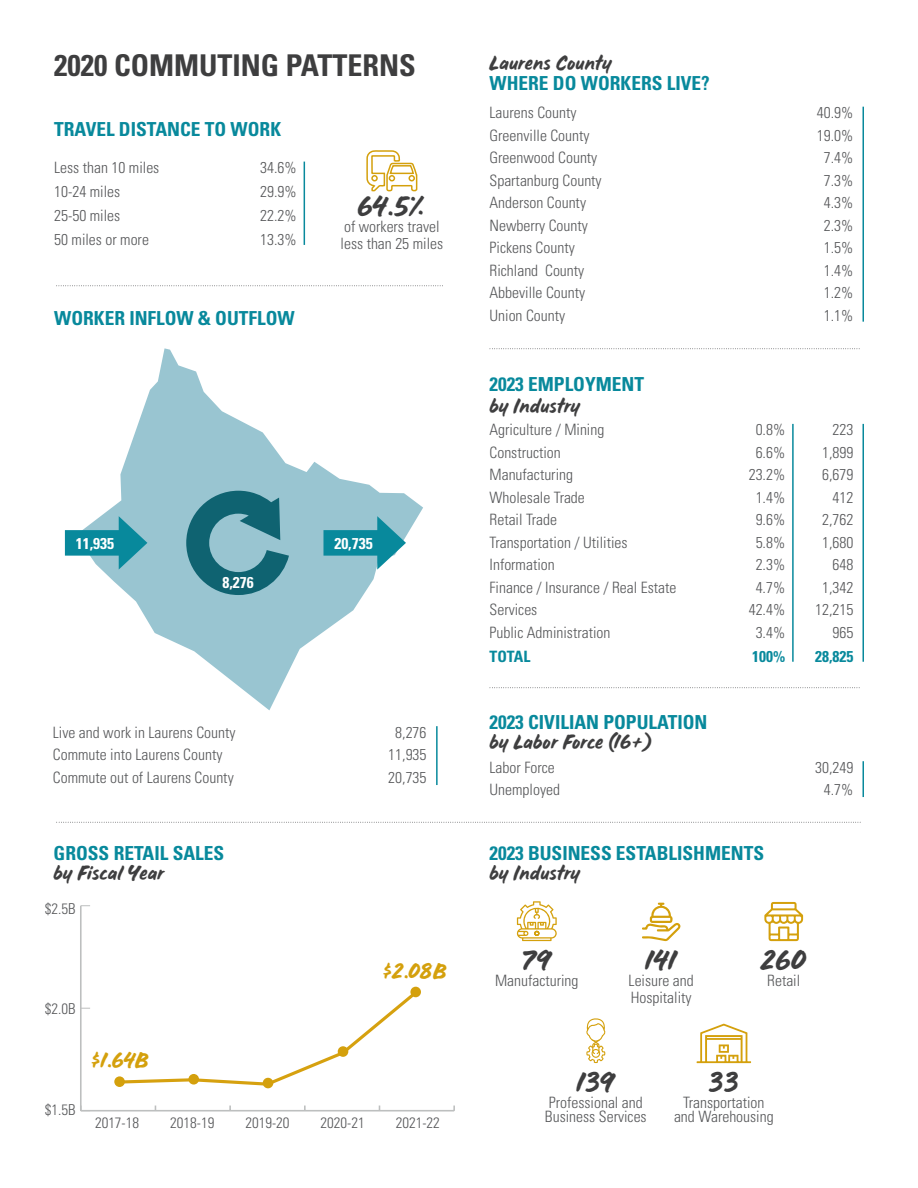
<style>
.page{position:relative;width:918px;height:1188px;background:#fff}
.page>*{position:absolute;margin:0;border:0;box-sizing:border-box;transform-origin:0 0}
.t1{font:700 condensed 30px "Univers LT Std";color:#3e3e3f}
.t2{font:27px "Double Take";color:#3e3e3f}
.t3{font:21px "Double Take";color:#d4a00c}
.t4{font:19.5px "Double Take";color:#3e3e3f}
.t5{font:700 condensed 19.35px "Univers LT Std";color:#08899c}
.t6{font:300 condensed 15.6px/22.5px "Univers LT Std";color:#57585a}
.t7{font:700 condensed 15.6px "Univers LT Std";color:#fff}
.t8{font:700 condensed 15.6px "Univers LT Std";color:#08899c}
.t9{font:300 condensed 15px "Univers LT Std";color:#57585a}
</style>
<div class="page">
<hr style="left:81px;top:1110px;width:373px;height:2px;background:#bdbfbf">
<hr style="left:80px;top:906px;width:2px;height:205px;background:#bdbfbf">
<svg style="left:115px;top:987px;width:306px;height:101px"></svg>
<div style="left:410px;top:987px;width:11px;height:10px;background:#d4a00c;border-radius:50%"></div>
<div style="left:338px;top:1046px;width:10px;height:11px;background:#d4a00c;border-radius:50%"></div>
<div style="left:114px;top:1076px;width:11px;height:11px;background:#d4a00c;border-radius:50%"></div>
<svg style="left:489px;top:687px;width:371px;height:1px"></svg>
<svg style="left:489px;top:348px;width:371px;height:2px"></svg>
<svg style="left:56px;top:285px;width:387px;height:2px"></svg>
<svg style="left:56px;top:821px;width:805px;height:2px"></svg>
<hr style="left:862px;top:107px;width:2px;height:215px;background:#08899c">
<hr style="left:862px;top:761px;width:2px;height:36px;background:#08899c">
<hr style="left:436px;top:726px;width:2px;height:59px;background:#08899c">
<svg style="left:101px;top:348px;width:322px;height:362px"></svg>
<svg style="left:186px;top:491px;width:103px;height:104px;background:#51929f"></svg>
<svg style="left:65px;top:516px;width:82px;height:54px"></svg>
<svg style="left:323px;top:516px;width:83px;height:54px;background:#5cadbb"></svg>
<svg style="left:366px;top:150px;width:52px;height:42px"></svg>
<hr style="left:304px;top:162px;width:1px;height:83px;background:#08899c">
<hr style="left:862px;top:424px;width:2px;height:238px;background:#08899c">
<hr style="left:792px;top:424px;width:2px;height:238px;background:#08899c">
<svg style="left:642px;top:903px;width:39px;height:38px"></svg>
<svg style="left:764px;top:902px;width:39px;height:39px"></svg>
<svg style="left:516px;top:901px;width:41px;height:40px"></svg>
<svg style="left:697px;top:1024px;width:54px;height:39px"></svg>
<svg style="left:586px;top:1018px;width:20px;height:45px"></svg>
<div style="left:188px;top:1074px;width:11px;height:11px;background:#d4a00c;border-radius:50%"></div>
<div style="left:263px;top:1078px;width:10px;height:10px;background:#d4a00c;border-radius:50%"></div>
<h1 class="t1" style="left:54px;top:47px;width:363px">2020 COMMUTING PATTERNS</h1>
<p class="t5" style="left:54px;top:117px;width:228px">TRAVEL DISTANCE TO WORK</p>
<p class="t6" style="left:54px;top:155px;width:107px;line-height:24px">Less than 10 miles<br>10-24 miles<br>25-50 miles<br>50 miles or more</p>
<p class="t6" style="left:260px;top:155px;width:38px;line-height:24px;text-align:justify">34.6% 29.9% 22.2% 13.3%</p>
<p class="t5" style="left:54px;top:306px;width:242px">WORKER INFLOW &amp; OUTFLOW</p>
<h2 class="t2" style="left:358px;top:187px;width:69px">64.5%</h2>
<p class="t6" style="left:341px;top:219px;width:104px;line-height:16.5px">of workers travel less than 25 miles</p>
<p class="t7" style="left:76px;top:533px;width:40px">11,935</p>
<p class="t7" style="left:334px;top:533px;width:40px">20,735</p>
<p class="t7" style="left:223px;top:572px;width:33px">8,276</p>
<p class="t6" style="left:53px;top:721px;width:184px">Live and work in Laurens County<br>Commute into Laurens County<br>Commute out of Laurens County</p>
<p class="t6" style="left:388px;top:721px;width:40px;text-align:center">8,276<br>11,935<br>20,735</p>
<p class="t4" style="left:490px;top:48px;width:124px">Laurens County</p>
<p class="t5" style="left:490px;top:71px;width:222px">WHERE DO WORKERS LIVE?</p>
<p class="t6" style="left:490px;top:101px;width:114px">Laurens County<br>Greenville County<br>Greenwood County<br>Spartanburg County<br>Anderson County<br>Newberry County<br>Pickens County<br>Richland County<br>Abbeville County<br>Union County</p>
<p class="t5" style="left:490px;top:373px;width:156px">2023 EMPLOYMENT</p>
<p class="t4" style="left:490px;top:391px;width:92px">by Industry</p>
<p class="t6" style="left:490px;top:419px;width:188px">Agriculture / Mining<br>Construction<br>Manufacturing<br>Wholesale Trade<br>Retail Trade<br>Transportation / Utilities<br>Information<br>Finance / Insurance / Real Estate<br>Services<br>Public Administration</p>
<p class="t8" style="left:490px;top:647px;width:42px">TOTAL</p>
<p class="t5" style="left:490px;top:710px;width:219px">2023 CIVILIAN POPULATION</p>
<p class="t4" style="left:490px;top:728px;width:164px">by Labor Force (16+)</p>
<p class="t6" style="left:817px;top:101px;width:38px;text-align:center">40.9%<br>19.0%<br>7.4%<br>7.3%<br>4.3%<br>2.3%<br>1.5%<br>1.4%<br>1.2%<br>1.1%</p>
<p class="t6" style="left:749px;top:419px;width:38px;text-align:center">0.8%<br>6.6%<br>23.2%<br>1.4%<br>9.6%<br>5.8%<br>2.3%<br>4.7%<br>42.4%<br>3.4%</p>
<p class="t8" style="left:752px;top:647px;width:35px">100%</p>
<p class="t6" style="left:815px;top:419px;width:40px;text-align:right">223<br>1,899<br>6,679<br>412<br>2,762<br>1,680<br>648<br>1,342<br>12,215<br>965</p>
<p class="t8" style="left:815px;top:647px;width:40px">28,825</p>
<p class="t6" style="left:490px;top:756px;width:72px">Labor Force<br>Unemployed</p>
<p class="t6" style="left:815px;top:756px;width:40px;text-align:center">30,249<br>4.7%</p>
<p class="t5" style="left:54px;top:841px;width:172px">GROSS RETAIL SALES</p>
<p class="t5" style="left:490px;top:841px;width:276px">2023 BUSINESS ESTABLISHMENTS</p>
<p class="t4" style="left:54px;top:859px;width:112px">by Fiscal Year</p>
<p class="t4" style="left:490px;top:859px;width:92px">by Industry</p>
<p class="t9" style="left:45px;top:899px;width:32px">$2.5B</p>
<p class="t9" style="left:45px;top:1000px;width:32px">$2.0B</p>
<p class="t9" style="left:45px;top:1100px;width:32px">$1.5B</p>
<h3 class="t3" style="left:92px;top:1045px;width:58px">$1.64B</h3>
<h3 class="t3" style="left:383px;top:957px;width:65px">$2.08B</h3>
<p class="t9" style="left:95px;top:1114px;width:46px">2017-18</p>
<p class="t9" style="left:170px;top:1114px;width:46px">2018-19</p>
<p class="t9" style="left:245px;top:1114px;width:46px">2019-20</p>
<p class="t9" style="left:321px;top:1114px;width:46px">2020-21</p>
<p class="t9" style="left:396px;top:1114px;width:46px">2021-22</p>
<h2 class="t2" style="left:522px;top:941px;width:31px">79</h2>
<h2 class="t2" style="left:646px;top:941px;width:33px">141</h2>
<p class="t6" style="left:495px;top:970px;width:85px">Manufacturing</p>
<p class="t6" style="left:629px;top:973px;width:67px;line-height:16.5px">Leisure and<br>Hospitality</p>
<h2 class="t2" style="left:761px;top:941px;width:47px">260</h2>
<p class="t6" style="left:767px;top:970px;width:35px">Retail</p>
<h2 class="t2" style="left:577px;top:1063px;width:40px">139</h2>
<h2 class="t2" style="left:709px;top:1063px;width:32px">33</h2>
<p class="t6" style="left:545px;top:1096px;width:103px;line-height:13.5px">Professional and<br>Business Services</p>
<p class="t6" style="left:674px;top:1096px;width:101px;line-height:13.5px;text-align:center">Transportation and Warehousing</p>
</div>
